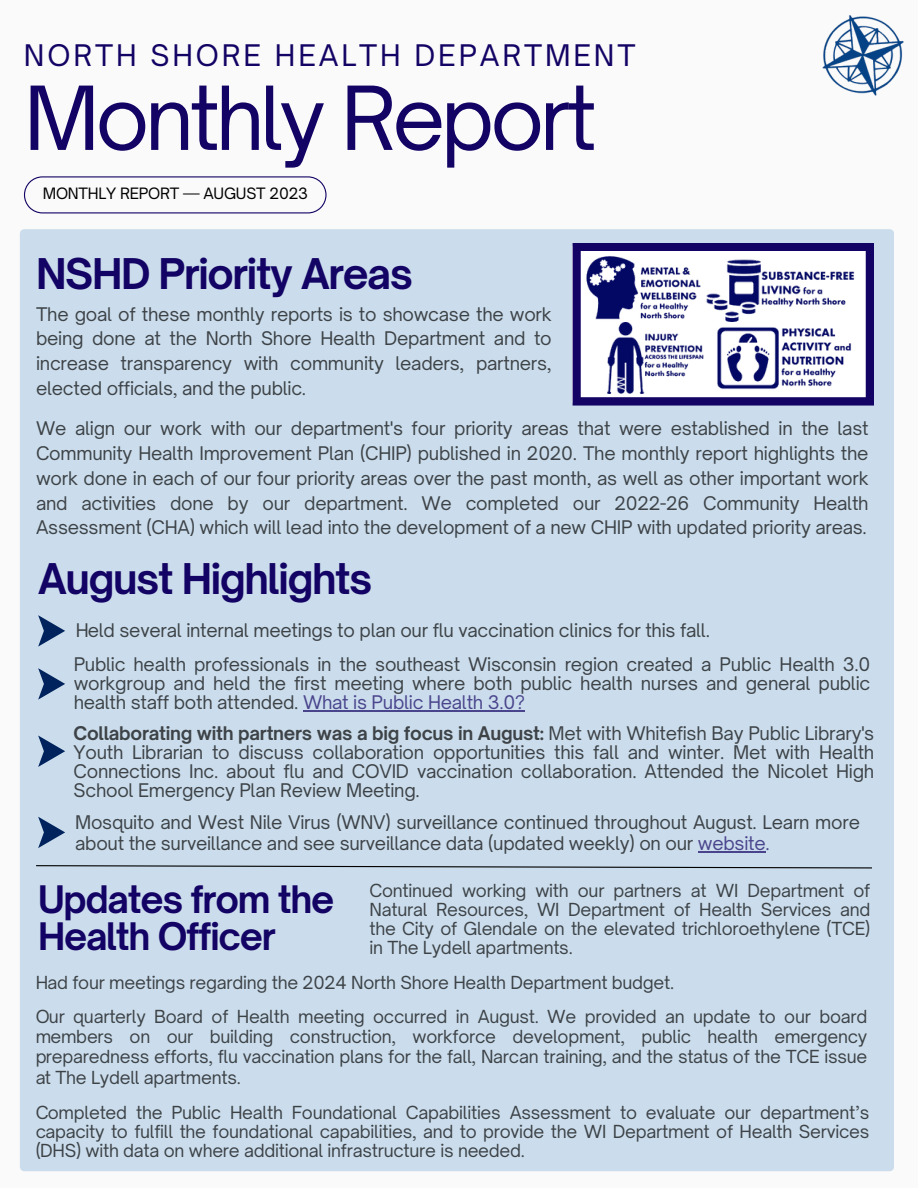
<style>
.page{position:relative;width:918px;height:1188px;background:#fafafa}
.page>*{position:absolute;margin:0;border:0;box-sizing:border-box;transform-origin:0 0}
.t1{font:84.3px "Open Sauce One";letter-spacing:-.05em;color:#130364}
.t2{font:700 40.5px "Open Sauce One";letter-spacing:-.035em;color:#130364}
.t3{font:700 36.3px/36.3px "Open Sauce One";letter-spacing:-.035em;color:#130364}
.t4{font:28.5px "Open Sauce One";letter-spacing:.1em;color:#130364}
.t5{font:18px/24.8px "Open Sauce One";letter-spacing:-.015em;color:#000;text-align:justify}
.t6{font:17.25px/19.2px "Open Sauce One";letter-spacing:-.015em;color:#000;text-align:justify}
.t7{font:15px "Open Sauce One";letter-spacing:-.015em;color:#000}
.s1{color:#130364}
.s2{font-weight:700}
</style>
<div class="page">
<svg style="left:24px;top:176px;width:303px;height:37px"></svg>
<div style="left:20px;top:229px;width:874px;height:942px;background:#cbddec"></div>
<svg style="left:573px;top:243px;width:301px;height:163px"></svg>
<img style="left:580px;top:254px;width:123px;height:66px">
<img style="left:705px;top:259px;width:152px;height:63px">
<img style="left:590px;top:322px;width:115px;height:71px">
<img style="left:715px;top:324px;width:138px;height:68px">
<svg style="left:38px;top:615px;width:27px;height:32px"></svg>
<svg style="left:38px;top:817px;width:27px;height:31px"></svg>
<svg style="left:35px;top:865px;width:838px;height:4px;background:#919ea9"></svg>
<img style="left:822px;top:15px;width:82px;height:81px">
<hr style="left:698px;top:851px;width:67px;height:1px;background:#130364">
<svg style="left:38px;top:668px;width:27px;height:32px"></svg>
<hr style="left:303px;top:710px;width:222px;height:1px;background:#130364">
<svg style="left:38px;top:736px;width:27px;height:31px"></svg>
<p class="t4" style="left:24px;top:38px;width:613px">NORTH SHORE HEALTH DEPARTMENT</p>
<p class="t1" style="left:24px;top:66px;width:574px">Monthly Report</p>
<p class="t7" style="left:43px;top:184px;width:267px">MONTHLY REPORT — AUGUST 2023</p>
<p class="t2" style="left:36px;top:248px;width:379px">NSHD Priority Areas</p>
<p class="t5" style="left:36px;top:301px;width:517px">The goal of these monthly reports is to showcase the work being done at the North Shore Health Department and to increase transparency with community leaders, partners, elected officials, and the public.</p>
<p class="t5" style="left:36px;top:416px;width:834px">We align our work with our department's four priority areas that were established in the last Community Health Improvement Plan (CHIP) published in 2020. The monthly report highlights the work done in each of our four priority areas over the past month, as well as other important work and activities done by our department. We completed our 2022-26 Community Health Assessment (CHA) which will lead into the development of a new CHIP with updated priority areas.</p>
<p class="t2" style="left:38px;top:554px;width:336px">August Highlights</p>
<p class="t5" style="left:75px;top:618px;width:636px">Held several internal meetings to plan our flu vaccination clinics for this fall.</p>
<p class="t5" style="left:74px;top:654px;width:798px;line-height:19.2px">Public health professionals in the southeast Wisconsin region created a Public Health 3.0 workgroup and held the first meeting where both public health nurses and general public health staff both attended. <span class="s1">What is Public Health 3.0?</span></p>
<p class="t5" style="left:74px;top:724px;width:802px;line-height:19.2px"><span class="s2">Collaborating with partners was a big focus in August:</span> Met with Whitefish Bay Public Library's Youth Librarian to discuss collaboration opportunities this fall and winter. Met with Health Connections Inc. about flu and COVID vaccination collaboration. Attended the Nicolet High School Emergency Plan Review Meeting.</p>
<p class="t5" style="left:75px;top:811px;width:786px;line-height:21.3px">Mosquito and West Nile Virus (WNV) surveillance continued throughout August. Learn more about the surveillance and see surveillance data (updated weekly) on our <span class="s1">website.</span></p>
<p class="t3" style="left:38px;top:881px;width:298px">Updates from the<br>Health Officer</p>
<p class="t6" style="left:35px;top:973px;width:641px">Had four meetings regarding the 2024 North Shore Health Department budget.</p>
<p class="t6" style="left:369px;top:881px;width:502px">Continued working with our partners at WI Department of Natural Resources, WI Department of Health Services and the City of Glendale on the elevated trichloroethylene (TCE) in The Lydell apartments.</p>
<p class="t6" style="left:35px;top:1006px;width:834px;line-height:20.2px">Our quarterly Board of Health meeting occurred in August. We provided an update to our board members on our building construction, workforce development, public health emergency preparedness efforts, flu vaccination plans for the fall, Narcan training, and the status of the TCE issue at The Lydell apartments.</p>
<p class="t6" style="left:35px;top:1103px;width:836px">Completed the Public Health Foundational Capabilities Assessment to evaluate our department’s capacity to fulfill the foundational capabilities, and to provide the WI Department of Health Services (DHS) with data on where additional infrastructure is needed.</p>
</div>
